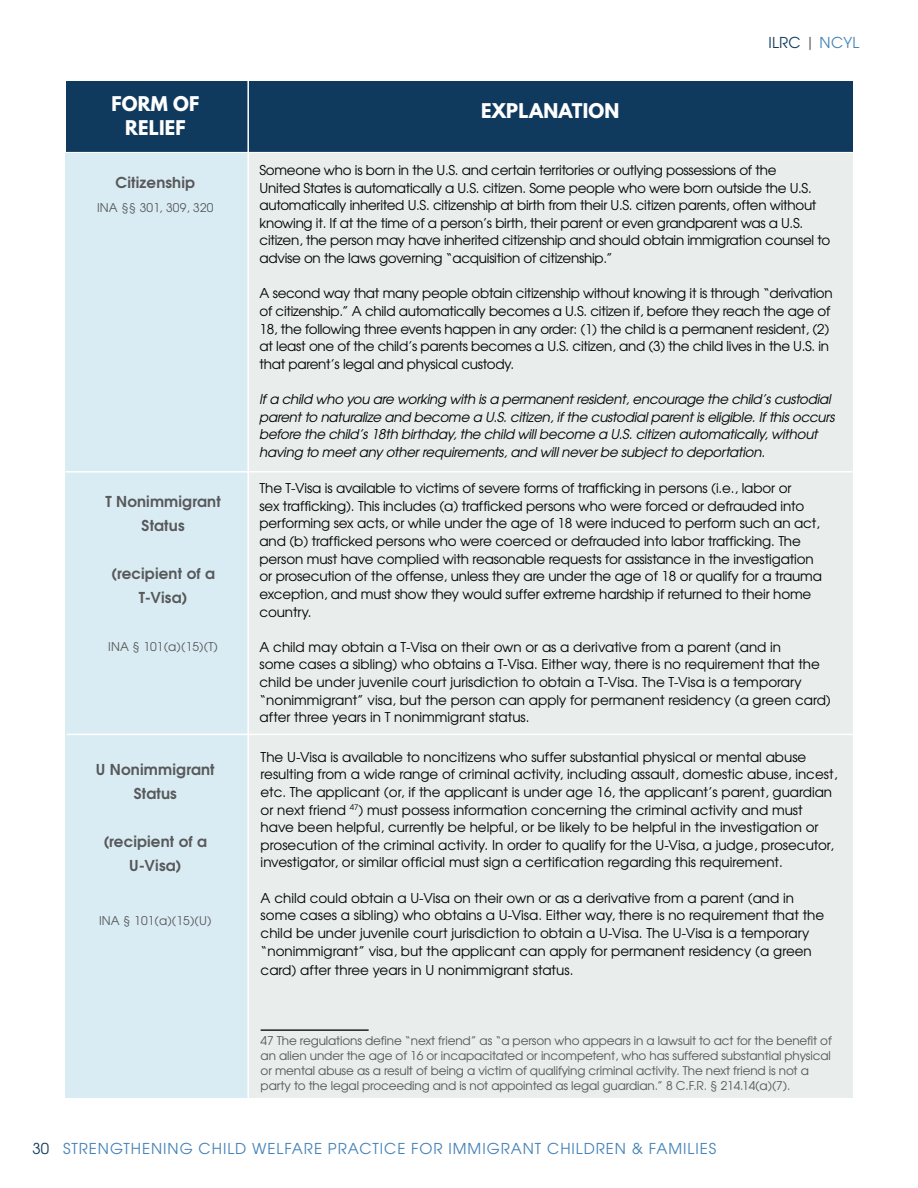
<style>
.page{position:relative;width:918px;height:1188px;background:#fff}
.page>*{position:absolute;margin:0;border:0;box-sizing:border-box;transform-origin:0 0}
.t1{font:700 18px/24px "League Spartan";letter-spacing:.01em;color:#fff;text-align:center}
.t2{font:700 15px/24px "Te X Gyre Adventor";letter-spacing:.01em;color:#57585a;text-align:center}
.t3{font:15px "Te X Gyre Adventor";letter-spacing:.065em;color:#4582b7}
.t4{font:15px "Te X Gyre Adventor";letter-spacing:.01em;color:#103a5d}
.t5{font:13.5px/17.7px "Te X Gyre Adventor";letter-spacing:-.01em;color:#040503}
.t6{font:italic 13.5px/17.5px "Te X Gyre Adventor";letter-spacing:-.02em;color:#040503}
.t7{font:12px/15px "Te X Gyre Adventor";letter-spacing:-.01em;color:#57585a}
.t8{font:12px "Te X Gyre Adventor";letter-spacing:.01em;color:#57585a}
.s1{color:#57585a}
.s2{color:#4683b5}
</style>
<div class="page">
<div style="left:66px;top:81px;width:786px;height:71px;background:#103a5d"></div>
<div style="left:248px;top:152px;width:604px;height:946px;background:#e9edeb"></div>
<div style="left:66px;top:152px;width:182px;height:946px;background:#daecf3"></div>
<hr style="left:65px;top:152px;width:788px;height:1px;background:#fff">
<hr style="left:65px;top:471px;width:788px;height:2px;background:#fff">
<hr style="left:247px;top:81px;width:2px;height:1017px;background:#fff">
<hr style="left:67px;top:734px;width:787px;height:1px;background:#fff">
<hr style="left:261px;top:1029px;width:108px;height:2px;background:#231f20">
<h1 class="t1" style="left:111px;top:91px;width:89px">FORM OF<br>RELIEF</h1>
<h1 class="t1" style="left:481px;top:98px;width:140px">EXPLANATION</h1>
<p class="t4" style="left:769px;top:31px;width:92px">ILRC <span class="s1">|</span> <span class="s2">NCYL</span></p>
<p class="t2" style="left:116px;top:169px;width:81px">Citizenship</p>
<p class="t8" style="left:97px;top:198px;width:118px">INA §§ 301, 309, 320</p>
<p class="t2" style="left:105px;top:488px;width:117px">T Nonimmigrant<br>Status</p>
<p class="t2" style="left:111px;top:560px;width:105px">(recipient of a<br>T-Visa)</p>
<p class="t7" style="left:108px;top:638px;width:111px">INA § 101(a)(15)(T)</p>
<p class="t2" style="left:96px;top:756px;width:120px">U Nonimmigrant<br>Status</p>
<p class="t2" style="left:103px;top:828px;width:105px">(recipient of a<br>U-Visa)</p>
<p class="t7" style="left:99px;top:912px;width:114px">INA § 101(a)(15)(U)</p>
<p class="t5" style="left:260px;top:160px;width:572px">Someone who is born in the U.S. and certain territories or outlying possessions of the<br>United States is automatically a U.S. citizen. Some people who were born outside the U.S. automatically inherited U.S. citizenship at birth from their U.S. citizen parents, often without knowing it. If at the time of a person’s birth, their parent or even grandparent was a U.S. citizen, the person may have inherited citizenship and should obtain immigration counsel to advise on the laws governing “acquisition of citizenship.”</p>
<p class="t5" style="left:260px;top:284px;width:575px">A second way that many people obtain citizenship without knowing it is through “derivation of citizenship.” A child automatically becomes a U.S. citizen if, before they reach the age of 18, the following three events happen in any order: (1) the child is a permanent resident, (2) at least one of the child’s parents becomes a U.S. citizen, and (3) the child lives in the U.S. in that parent’s legal and physical custody.</p>
<p class="t6" style="left:260px;top:389px;width:577px">If a child who you are working with is a permanent resident, encourage the child’s custodial parent to naturalize and become a U.S. citizen, if the custodial parent is eligible. If this occurs before the child’s 18th birthday, the child will become a U.S. citizen automatically, without having to meet any other requirements, and will never be subject to deportation.</p>
<p class="t5" style="left:260px;top:479px;width:564px">The T-Visa is available to victims of severe forms of trafficking in persons (i.e., labor or<br>sex trafficking). This includes (a) trafficked persons who were forced or defrauded into performing sex acts, or while under the age of 18 were induced to perform such an act, and (b) trafficked persons who were coerced or defrauded into labor trafficking. The person must have complied with reasonable requests for assistance in the investigation or prosecution of the offense, unless they are under the age of 18 or qualify for a trauma exception, and must show they would suffer extreme hardship if returned to their home country.</p>
<p class="t5" style="left:260px;top:637px;width:573px">A child may obtain a T-Visa on their own or as a derivative from a parent (and in<br>some cases a sibling) who obtains a T-Visa. Either way, there is no requirement that the child be under juvenile court jurisdiction to obtain a T-Visa. The T-Visa is a temporary “nonimmigrant” visa, but the person can apply for permanent residency (a green card) after three years in T nonimmigrant status.</p>
<p class="t5" style="left:261px;top:747px;width:578px">The U-Visa is available to noncitizens who suffer substantial physical or mental abuse resulting from a wide range of criminal activity, including assault, domestic abuse, incest, etc. The applicant (or, if the applicant is under age 16, the applicant’s parent, guardian or next friend <sup>47</sup>) must possess information concerning the criminal activity and must have been helpful, currently be helpful, or be likely to be helpful in the investigation or prosecution of the criminal activity. In order to qualify for the U-Visa, a judge, prosecutor, investigator, or similar official must sign a certification regarding this requirement.</p>
<p class="t5" style="left:261px;top:888px;width:565px">A child could obtain a U-Visa on their own or as a derivative from a parent (and in some cases a sibling) who obtains a U-Visa. Either way, there is no requirement that the child be under juvenile court jurisdiction to obtain a U-Visa. The U-Visa is a temporary “nonimmigrant” visa, but the applicant can apply for permanent residency (a green</p>
<p class="t5" style="left:261px;top:960px;width:314px">card) after three years in U nonimmigrant status.</p>
<p class="t7" style="left:261px;top:1032px;width:573px">47 The regulations define “next friend” as “a person who appears in a lawsuit to act for the benefit of an alien under the age of 16 or incapacitated or incompetent, who has suffered substantial physical or mental abuse as a result of being a victim of qualifying criminal activity. The next friend is not a party to the legal proceeding and is not appointed as legal guardian.” 8 C.F.R. § 214.14(a)(7).</p>
<p class="t4" style="left:32px;top:1136px;width:18px">30</p>
<p class="t3" style="left:63px;top:1136px;width:655px">STRENGTHENING CHILD WELFARE PRACTICE FOR IMMIGRANT CHILDREN &amp; FAMILIES</p>
</div>
